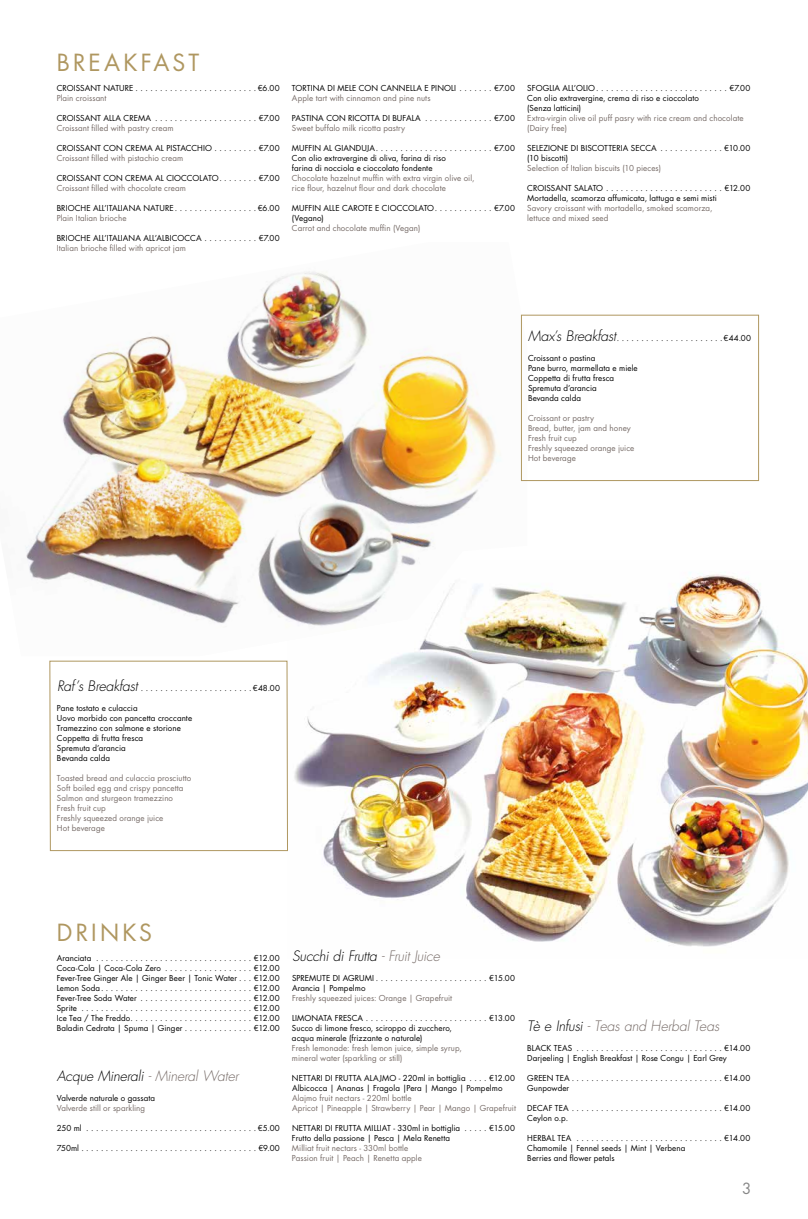
<style>
.page{position:relative;width:808px;height:1219px;background:#fff}
.page>*{position:absolute;margin:0;border:0;box-sizing:border-box;transform-origin:0 0}
.t1{font:23px "Futura Std";letter-spacing:.14em;color:#af9760}
.t2{font:15px "Futura Std";color:#878787}
.t3{font:italic 300 14px "Futura Std";letter-spacing:-.015em;color:#000}
.t4{font:italic 300 14px "Futura Std";letter-spacing:-.015em;color:#776c68}
.t5{font:8px/10px "Futura Std";letter-spacing:.01em;color:#000}
.t6{font:8px/10px "Futura Std";letter-spacing:.01em;color:#776c68}
.s1{font-weight:300;font-style:italic;font-size:14px}
.s2{color:#776c68}
.s3{color:#000}
</style>
<div class="page">
<img style="left:294px;top:572px;width:514px;height:375px">
<img style="left:25px;top:271px;width:502px;height:385px">
<div style="left:521px;top:315px;width:238px;height:166px;border:1px solid #af9760"></div>
<svg style="left:49px;top:660px;width:239px;height:192px"></svg>
<h1 class="t1" style="left:57px;top:48px;width:144px">BREAKFAST</h1>
<p class="t5" style="left:57px;top:83px;width:224px">CROISSANT NATURE . . . . . . . . . . . . . . . . . . . . . . . . €6.00</p>
<p class="t6" style="left:57px;top:93px;width:51px">Plain croissant</p>
<p class="t5" style="left:57px;top:113px;width:225px">CROISSANT ALLA CREMA . . . . . . . . . . . . . . . . . . . . . €7.00</p>
<p class="t6" style="left:57px;top:123px;width:118px">Croissant filled with pastry cream</p>
<p class="t5" style="left:57px;top:143px;width:225px">CROISSANT CON CREMA AL PISTACCHIO . . . . . . . . . €7.00</p>
<p class="t6" style="left:57px;top:153px;width:128px">Croissant filled with pistachio cream</p>
<p class="t5" style="left:57px;top:173px;width:225px">CROISSANT CON CREMA AL CIOCCOLATO . . . . . . . . €7.00</p>
<p class="t6" style="left:57px;top:183px;width:131px">Croissant filled with chocolate cream</p>
<p class="t5" style="left:57px;top:203px;width:224px">BRIOCHE ALL’ITALIANA NATURE . . . . . . . . . . . . . . . . €6.00</p>
<p class="t6" style="left:57px;top:213px;width:71px">Plain Italian brioche</p>
<p class="t5" style="left:57px;top:233px;width:225px">BRIOCHE ALL’ITALIANA ALL’ALBICOCCA . . . . . . . . . . . €7.00</p>
<p class="t6" style="left:57px;top:243px;width:131px">Italian brioche filled with apricot jam</p>
<p class="t5" style="left:292px;top:83px;width:225px">TORTINA DI MELE CON CANNELLA E PINOLI . . . . . . . €7.00</p>
<p class="t6" style="left:292px;top:93px;width:140px">Apple tart with cinnamon and pine nuts</p>
<p class="t5" style="left:292px;top:113px;width:225px">PASTINA CON RICOTTA DI BUFALA . . . . . . . . . . . . . . €7.00</p>
<p class="t6" style="left:292px;top:123px;width:115px">Sweet buffalo milk ricotta pastry</p>
<p class="t5" style="left:292px;top:143px;width:225px">MUFFIN AL GIANDUJA . . . . . . . . . . . . . . . . . . . . . . . . €7.00<br>Con olio extravergine di oliva, farina di riso<br>farina di nocciola e cioccolato fondente</p>
<p class="t6" style="left:292px;top:173px;width:184px">Chocolate hazelnut muffin with extra virgin olive oil, rice flour, hazelnut flour and dark chocolate</p>
<p class="t5" style="left:292px;top:203px;width:225px">MUFFIN ALLE CAROTE E CIOCCOLATO . . . . . . . . . . . . €7.00 (Vegano)</p>
<p class="t6" style="left:292px;top:223px;width:130px">Carrot and chocolate muffin (Vegan)</p>
<p class="t5" style="left:527px;top:83px;width:225px">SFOGLIA ALL’OLIO . . . . . . . . . . . . . . . . . . . . . . . . . . . €7.00<br>Con olio extravergine, crema di riso e cioccolato<br>(Senza latticini)</p>
<p class="t6" style="left:527px;top:113px;width:218px">Extra-virgin olive oil puff pasry with rice cream and chocolate (Dairy free)</p>
<p class="t5" style="left:527px;top:143px;width:225px">SELEZIONE DI BISCOTTERIA SECCA . . . . . . . . . . . . €10.00 (10 biscotti)</p>
<p class="t6" style="left:527px;top:163px;width:135px">Selection of Italian biscuits (10 pieces)</p>
<p class="t5" style="left:527px;top:183px;width:224px">CROISSANT SALATO . . . . . . . . . . . . . . . . . . . . . . . . €12.00<br>Mortadella, scamorza affumicata, lattuga e semi misti</p>
<p class="t6" style="left:527px;top:203px;width:187px">Savory croissant with mortadella, smoked scamorza, lettuce and mixed seed</p>
<p class="t5" style="left:528px;top:333px;width:224px"><span class="s1">Max’s Breakfast</span> . . . . . . . . . . . . . . . . . . . . . €44. 00</p>
<p class="t5" style="left:528px;top:353px;width:111px">Croissant o pastina<br>Pane burro, marmellata e miele<br>Coppetta di frutta fresca<br>Spremuta d’arancia<br>Bevanda calda</p>
<p class="t6" style="left:528px;top:413px;width:108px">Croissant or pastry<br>Bread, butter, jam and honey<br>Fresh fruit cup<br>Freshly squeezed orange juice<br>Hot beverage</p>
<p class="t5" style="left:57px;top:683px;width:224px"><span class="s1">Raf’s Breakfast</span> . . . . . . . . . . . . . . . . . . . . . . €48. 00</p>
<p class="t5" style="left:57px;top:703px;width:137px">Pane tostato e culaccia<br>Uovo morbido con pancetta croccante<br>Tramezzino con salmone e storione<br>Coppetta di frutta fresca<br>Spremuta d’arancia<br>Bevanda calda</p>
<p class="t6" style="left:57px;top:773px;width:136px">Toasted bread and culaccia prosciutto<br>Soft boiled egg and crispy pancetta<br>Salmon and sturgeon tramezzino<br>Fresh fruit cup<br>Freshly squeezed orange juice<br>Hot beverage</p>
<h1 class="t1" style="left:57px;top:918px;width:97px">DRINKS</h1>
<p class="t5" style="left:57px;top:953px;width:225px;text-align:justify">Aranciata . . . . . . . . . . . . . . . . . . . . . . . . . . . . . . . . €12.00<br>Coca-Cola | Coca-Cola Zero . . . . . . . . . . . . . . . . . . €12.00<br>Fever-Tree Ginger Ale | Ginger Beer | Tonic Water . . . €12.00<br>Lemon Soda . . . . . . . . . . . . . . . . . . . . . . . . . . . . . . . €12.00<br>Fever-Tree Soda Water . . . . . . . . . . . . . . . . . . . . . . . €12.00<br>Sprite . . . . . . . . . . . . . . . . . . . . . . . . . . . . . . . . . . . €12.00<br>Ice Tea / The Freddo . . . . . . . . . . . . . . . . . . . . . . . . . €12.00<br>Baladin Cedrata | Spuma | Ginger . . . . . . . . . . . . . . €12.00</p>
<h3 class="t3" style="left:57px;top:1067px;width:183px">Acque Minerali <span class="s2">- Mineral Water</span></h3>
<p class="t5" style="left:57px;top:1093px;width:100px">Valverde naturale o gassata</p>
<p class="t6" style="left:57px;top:1103px;width:90px">Valverde still or sparkling</p>
<p class="t5" style="left:57px;top:1123px;width:225px">250 ml . . . . . . . . . . . . . . . . . . . . . . . . . . . . . . . . . . €5.00</p>
<p class="t5" style="left:57px;top:1143px;width:225px">750ml . . . . . . . . . . . . . . . . . . . . . . . . . . . . . . . . . . . €9.00</p>
<h3 class="t3" style="left:292px;top:947px;width:149px">Succhi di Frutta <span class="s2">- Fruit Juice</span></h3>
<p class="t5" style="left:292px;top:973px;width:225px">SPREMUTE DI AGRUMI . . . . . . . . . . . . . . . . . . . . . . . €15.00<br>Arancia | Pompelmo</p>
<p class="t6" style="left:292px;top:993px;width:162px">Freshly squeezed juices: Orange | Grapefruit</p>
<p class="t5" style="left:292px;top:1013px;width:225px">LIMONATA FRESCA . . . . . . . . . . . . . . . . . . . . . . . . . €13.00<br>Succo di limone fresco, sciroppo di zucchero,<br>acqua minerale (frizzante o naturale)</p>
<p class="t6" style="left:292px;top:1043px;width:171px">Fresh lemonade: fresh lemon juice, simple syrup, mineral water (sparkling or still)</p>
<p class="t5" style="left:292px;top:1073px;width:225px">NETTARI DI FRUTTA ALAJMO - 220ml in bottiglia . . . . €12.00<br>Albicocca | Ananas | Fragola |Pera | Mango | Pompelmo</p>
<p class="t6" style="left:292px;top:1093px;width:225px">Alajmo fruit nectars - 220ml bottle<br>Apricot | Pineapple | Strawberry | Pear | Mango | Grapefruit</p>
<p class="t5" style="left:292px;top:1123px;width:225px">NETTARI DI FRUTTA MILLIAT - 330ml in bottiglia . . . . . €15.00<br>Frutto della passione | Pesca | Mela Renetta</p>
<p class="t6" style="left:292px;top:1143px;width:132px">Milliat fruit nectars - 330ml bottle<br>Passion fruit | Peach | Renetta apple</p>
<h3 class="t4" style="left:527px;top:1017px;width:194px"><span class="s3">Tè e Infusi</span> - Teas and Herbal Teas</h3>
<p class="t5" style="left:527px;top:1043px;width:225px">BLACK TEAS . . . . . . . . . . . . . . . . . . . . . . . . . . . . . €14.00<br>Darjeeling | English Breakfast | Rose Congu | Earl Grey</p>
<p class="t5" style="left:527px;top:1073px;width:225px">GREEN TEA . . . . . . . . . . . . . . . . . . . . . . . . . . . . . . €14.00<br>Gunpowder</p>
<p class="t5" style="left:527px;top:1103px;width:225px">DECAF TEA . . . . . . . . . . . . . . . . . . . . . . . . . . . . . . €14.00<br>Ceylon o. p.</p>
<p class="t5" style="left:527px;top:1133px;width:225px">HERBAL TEA . . . . . . . . . . . . . . . . . . . . . . . . . . . . . €14.00<br>Chamomile | Fennel seeds | Mint | Verbena<br>Berries and flower petals</p>
<h2 class="t2" style="left:742px;top:1179px;width:11px">3</h2>
</div>
